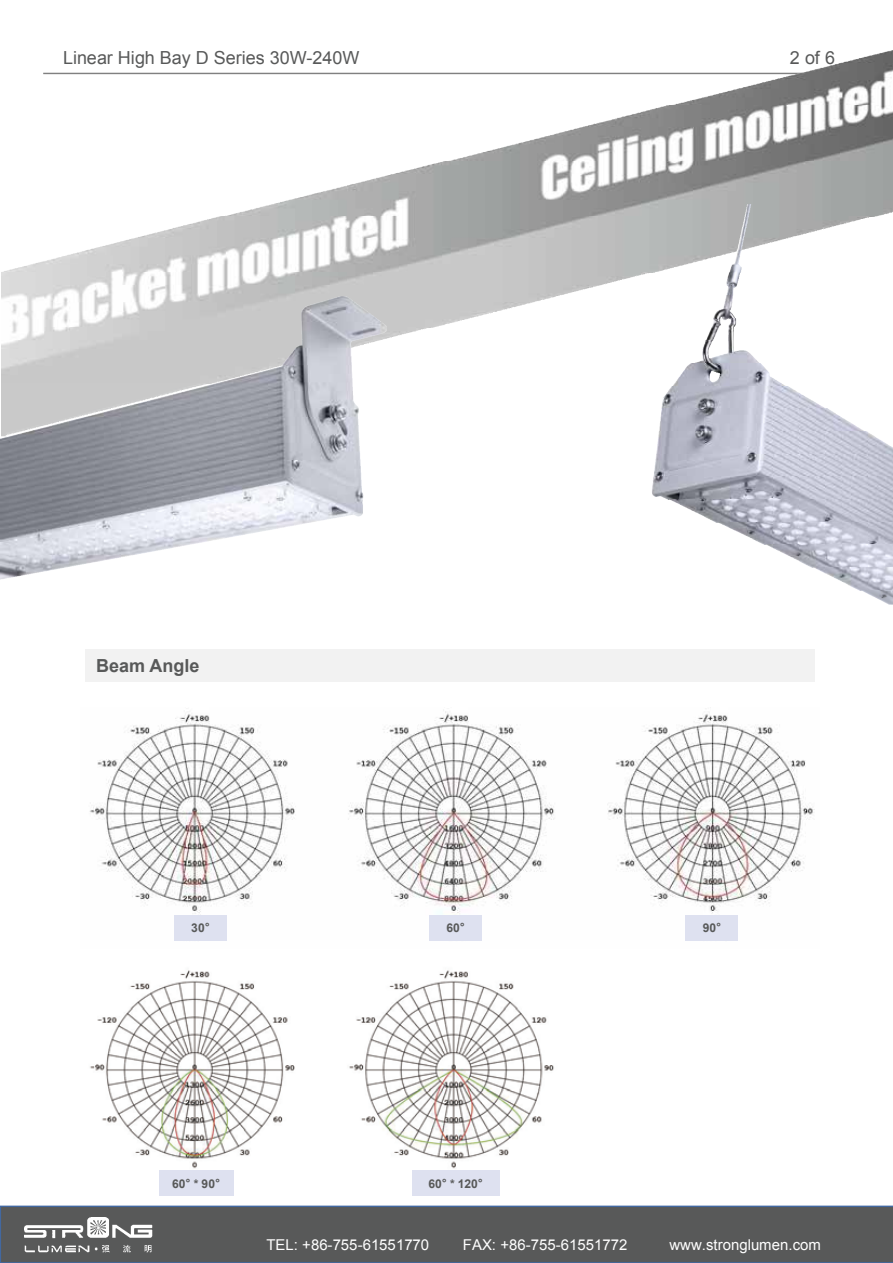
<style>
.page{position:relative;width:893px;height:1263px;background:#fff}
.page>*{position:absolute;margin:0;border:0;box-sizing:border-box;transform-origin:0 0}
.t1{font:18px "Arial";color:#585959}
.t2{font:700 18px "Arial";color:#585959}
.t3{font:14.85px "Arial";color:#fff}
.t4{font:700 12.15px "Arial";letter-spacing:-.005em;color:#585959}
.s1{font-family:"Microsoft Ya Hei"}
</style>
<div class="page">
<img style="left:89px;top:709px;width:726px;height:482px">
<div style="left:0;top:1205px;width:893px;height:58px;background:#585959"></div>
<img style="left:24px;top:1217px;width:128px;height:35px">
<div style="left:85px;top:649px;width:729px;height:33px;background:#f2f2f2"></div>
<img style="left:1px;top:50px;width:892px;height:246px">
<img style="left:0;top:296px;width:488px;height:284px">
<img style="left:488px;top:205px;width:405px;height:399px">
<div style="left:174px;top:915px;width:53px;height:26px;background:#dee1f0"></div>
<div style="left:429px;top:915px;width:53px;height:26px;background:#dee1f0"></div>
<div style="left:686px;top:915px;width:52px;height:26px;background:#dee1f0"></div>
<div style="left:159px;top:1171px;width:74px;height:25px;background:#dee1f0"></div>
<div style="left:412px;top:1171px;width:87px;height:25px;background:#dee1f0"></div>
<p class="t1" style="left:63px;top:46px;width:298px">Linear High Bay D Series 30W-240W</p>
<p class="t1" style="left:790px;top:46px;width:47px">2of6</p>
<p class="t2" style="left:96px;top:653px;width:105px">Beam Angle</p>
<p class="t4" style="left:191px;top:920px;width:20px">30<span class="s1">°</span></p>
<p class="t4" style="left:446px;top:920px;width:20px">60<span class="s1">°</span></p>
<p class="t4" style="left:703px;top:920px;width:20px">90<span class="s1">°</span></p>
<p class="t4" style="left:172px;top:1175px;width:49px">60<span class="s1">°</span> * 90<span class="s1">°</span></p>
<p class="t4" style="left:428px;top:1175px;width:56px">60<span class="s1">°</span> * 120<span class="s1">°</span></p>
<p class="t3" style="left:266px;top:1235px;width:164px">TEL: +86-755-61551770</p>
<p class="t3" style="left:463px;top:1235px;width:166px">FAX: +86-755-61551772</p>
<p class="t3" style="left:669px;top:1235px;width:153px">www.stronglumen.com</p>
</div>
